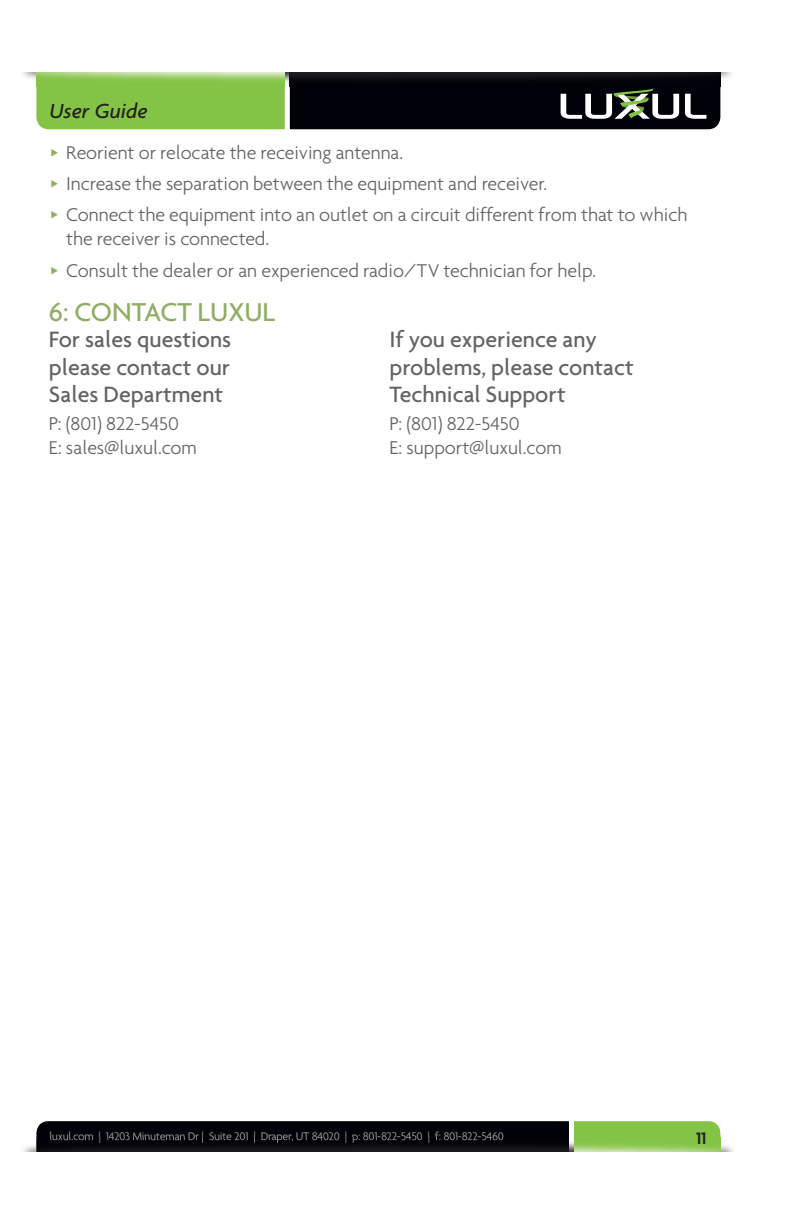
<style>
.page{position:relative;width:792px;height:1224px;background:#fff}
.page>*{position:absolute;margin:0;border:0;box-sizing:border-box;transform-origin:0 0}
.t1{font:500 28px "Agenda";color:#90ad65}
.t2{font:500 24px/27.6px "Agenda";color:#636366;text-align:justify}
.t3{font:italic 500 22px "Agenda";color:#231f20}
.t4{font:300 20px/31.2px "Agenda";letter-spacing:-.005em;color:#636366}
.t5{font:600 18px "Agenda";color:#231f20}
.t6{font:12px "Agenda";letter-spacing:-.02em;color:#939598}
</style>
<div class="page">
<svg style="left:36px;top:1121px;width:684px;height:17px"></svg>
<img style="left:23px;top:1138px;width:711px;height:14px">
<img style="left:36px;top:1138px;width:533px;height:14px">
<img style="left:50px;top:1138px;width:453px;height:5px">
<img style="left:574px;top:1138px;width:146px;height:14px">
<svg style="left:36px;top:86px;width:684px;height:43px"></svg>
<img style="left:22px;top:72px;width:710px;height:14px">
<img style="left:290px;top:72px;width:430px;height:14px">
<img style="left:36px;top:72px;width:249px;height:14px">
<p class="t3" style="left:50px;top:98px;width:100px">User Guide</p>
<p class="t4" style="left:66px;top:137px;width:623px">Reorient or relocate the receiving antenna.<br>Increase the separation between the equipment and receiver.<br>Connect the equipment into an outlet on a circuit different from that to which</p>
<p class="t4" style="left:66px;top:223px;width:532px">the receiver is connected.<br>Consult the dealer or an experienced radio/TV technician for help.</p>
<h1 class="t1" style="left:49px;top:295px;width:228px">6: CONTACT LUXUL</h1>
<p class="t2" style="left:49px;top:325px;width:184px">For sales questions please contact our Sales Department</p>
<p class="t4" style="left:49px;top:411px;width:149px;line-height:24px">P: (801) 822-5450<br>E: sales@luxul.com</p>
<p class="t2" style="left:390px;top:325px;width:246px;text-align:left">If you experience any problems, please contact<br>Technical Support</p>
<p class="t4" style="left:390px;top:411px;width:174px;line-height:24px">P: (801) 822-5450<br>E: support@luxul.com</p>
<p class="t6" style="left:50px;top:1130px;width:456px">luxul.com | 14203 Minuteman Dr | Suite 201 | Draper, UT 84020 | p: 801-822-5450 | f: 801-822-5460</p>
<p class="t5" style="left:696px;top:1129px;width:12px">11</p>
</div>
